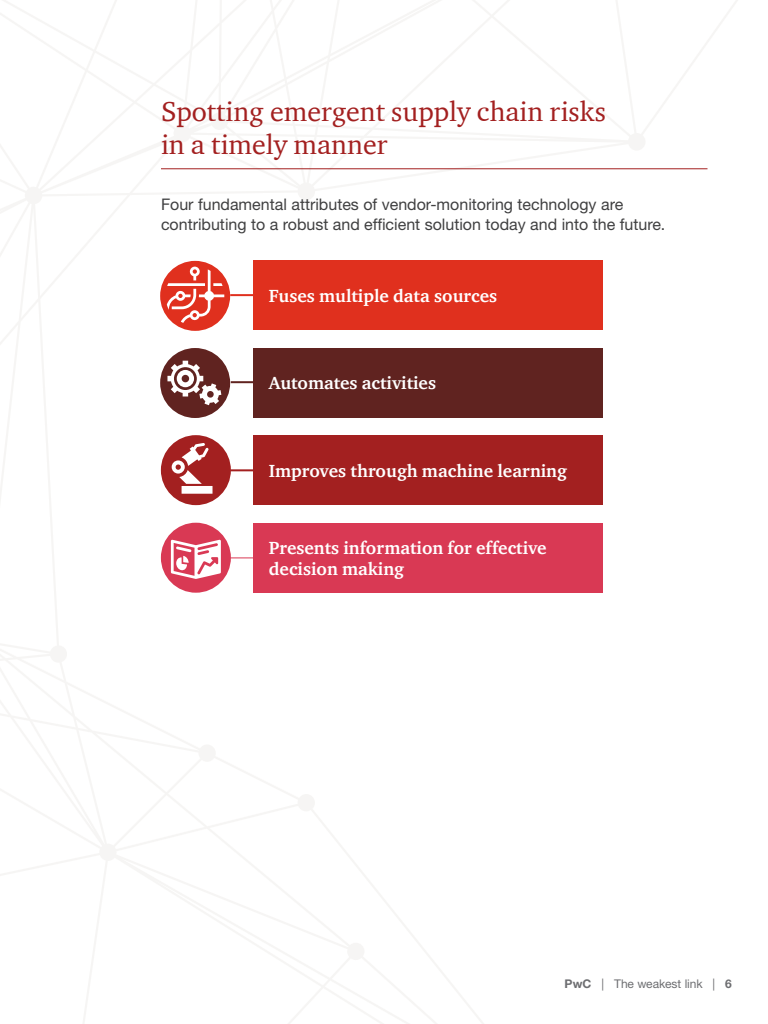
<style>
.page{position:relative;width:768px;height:1024px;background:#fff}
.page>*{position:absolute;margin:0;border:0;box-sizing:border-box;transform-origin:0 0}
.Header_28pt{font:28px/33.6px "ITC Charter Com";color:#a32020}
.Subhead_18pt{font:700 18px/21.6px "ITC Charter Com";color:#fff}
.Body___DigitalOptimi{font:16px/20px "Helvetica Neue LT Std";color:#404041}
.t1{font:12px "Helvetica Neue LT Std";letter-spacing:-.005em;color:#6d6e71}
.s1{font-weight:700}
</style>
<div class="page">
<hr style="left:161px;top:168px;width:547px;height:1px;background:#a32020">
<hr style="left:230px;top:294px;width:60px;height:2px;background:#e0301e">
<hr style="left:231px;top:381px;width:93px;height:2px;background:#602320">
<hr style="left:230px;top:469px;width:60px;height:2px;background:#a32020">
<hr style="left:230px;top:557px;width:60px;height:1px;background:#d93954">
<div style="left:253px;top:260px;width:350px;height:70px;background:#e0301e"></div>
<div style="left:253px;top:348px;width:350px;height:70px;background:#602320"></div>
<div style="left:253px;top:435px;width:350px;height:70px;background:#a32020"></div>
<div style="left:253px;top:523px;width:350px;height:70px;background:#d93954"></div>
<div style="left:161px;top:435px;width:70px;height:70px;background:#a32020;border-radius:50%"></div>
<svg style="left:172px;top:443px;width:41px;height:51px"></svg>
<svg style="left:160px;top:261px;width:70px;height:70px"></svg>
<svg style="left:160px;top:348px;width:70px;height:70px"></svg>
<svg style="left:161px;top:523px;width:70px;height:70px"></svg>
<p class="Header_28pt" style="left:161px;top:94px;width:447px">Spotting emergent supply chain risks in a timely manner</p>
<p class="Body___DigitalOptimi" style="left:161px;top:194px;width:506px">Four fundamental attributes of vendor-monitoring technology are contributing to a robust and efficient solution today and into the future.</p>
<p class="Subhead_18pt" style="left:269px;top:284px;width:230px">Fuses multiple data sources</p>
<p class="Subhead_18pt" style="left:269px;top:372px;width:169px">Automates activities</p>
<p class="Subhead_18pt" style="left:269px;top:460px;width:300px">Improves through machine learning</p>
<p class="Subhead_18pt" style="left:269px;top:536px;width:279px">Presents information for effective decision making</p>
<p class="t1" style="left:564px;top:976px;width:169px"><span class="s1">PwC</span> | The weakest link | <span class="s1">6</span></p>
</div>
